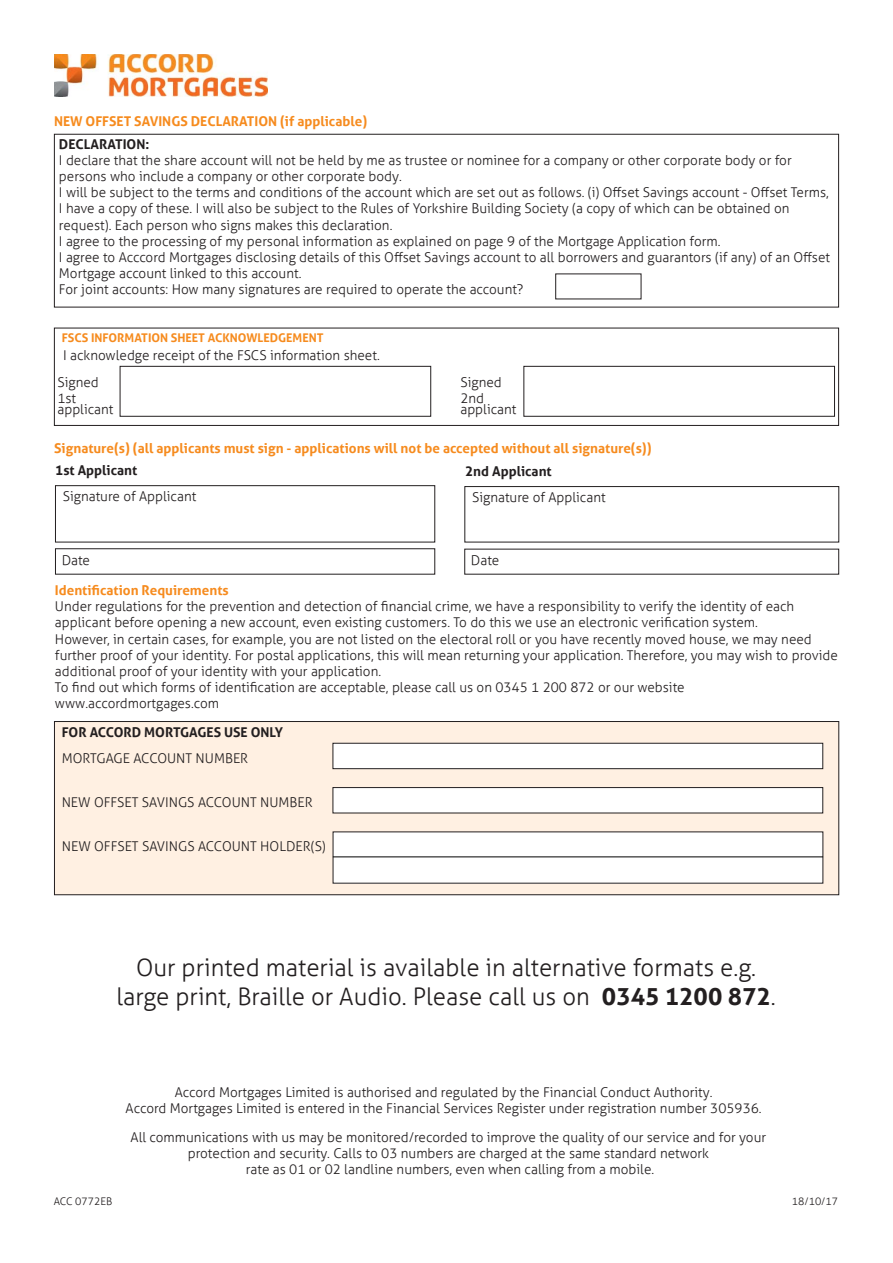
<style>
.page{position:relative;width:893px;height:1263px;background:#fff}
.page>*{position:absolute;margin:0;border:0;box-sizing:border-box;transform-origin:0 0}
.t1{font:300 24px/28.8px "YBSG Aller";color:#231f20;text-align:center}
.t2{font:300 13.5px/16.2px "YBSG Aller";color:#231f20}
.t3{font:700 13.5px "YBSG Aller";color:#f68b1e}
.t4{font:700 13.5px "YBSG Aller";color:#231f20}
.t5{font:700 12px "YBSG Aller";color:#f68b1e}
.t6{font:300 10.5px "YBSG Aller";color:#231f20}
.s1{font-weight:700}
</style>
<div class="page">
<div style="left:54px;top:134px;width:785px;height:173px;border:1px solid #231f20"></div>
<div style="left:55px;top:485px;width:380px;height:57px;border:1px solid #231f20"></div>
<div style="left:55px;top:548px;width:380px;height:26px;border:1px solid #231f20"></div>
<div style="left:465px;top:486px;width:374px;height:56px;border:1px solid #231f20"></div>
<div style="left:54px;top:721px;width:785px;height:174px;background:#fff0e2"></div>
<div style="left:54px;top:721px;width:785px;height:174px;border:1px solid #231f20"></div>
<div style="left:333px;top:787px;width:490px;height:26px;background:#fff"></div>
<div style="left:333px;top:787px;width:490px;height:26px;border:1px solid #231f20"></div>
<div style="left:333px;top:832px;width:490px;height:51px;background:#fff"></div>
<hr style="left:333px;top:857px;width:490px;height:1px;background:#000">
<div style="left:54px;top:328px;width:785px;height:98px;border:1px solid #231f20"></div>
<div style="left:523px;top:366px;width:312px;height:51px;border:1px solid #231f20"></div>
<div style="left:120px;top:366px;width:311px;height:51px;border:1px solid #231f20"></div>
<img style="left:54px;top:54px;width:214px;height:43px">
<div style="left:333px;top:743px;width:490px;height:26px;background:#fff"></div>
<div style="left:333px;top:743px;width:490px;height:26px;border:1px solid #231f20"></div>
<p class="t3" style="left:54px;top:113px;width:315px">NEW OFFSET SAVINGS DECLARATION (if applicable)</p>
<p class="t4" style="left:59px;top:135px;width:92px">DECLARATION:</p>
<p class="t2" style="left:59px;top:152px;width:773px">I declare that the share account will not be held by me as trustee or nominee for a company or other corporate body or for persons who include a company or other corporate body.<br>I will be subject to the terms and conditions of the account which are set out as follows. (i) Offset Savings account - Offset Terms, I have a copy of these. I will also be subject to the Rules of Yorkshire Building Society (a copy of which can be obtained on request). Each person who signs makes this declaration.<br>I agree to the processing of my personal information as explained on page 9 of the Mortgage Application form.<br>I agree to Acccord Mortgages disclosing details of this Offset Savings account to all borrowers and guarantors (if any) of an Offset Mortgage account linked to this account.<br>For joint accounts: How many signatures are required to operate the account?</p>
<p class="t5" style="left:62px;top:330px;width:263px">FSCS INFORMATION SHEET ACKNOWLEDGEMENT</p>
<p class="t2" style="left:57px;top:341px;width:324px;line-height:27.2px;text-indent:6px">I acknowledge receipt of the FSCS information sheet.<br>Signed</p>
<p class="t2" style="left:57px;top:393px;width:57px;line-height:10.5px">1st applicant</p>
<p class="t2" style="left:460px;top:374px;width:43px">Signed<br>2nd</p>
<p class="t2" style="left:460px;top:401px;width:57px">applicant</p>
<p class="t3" style="left:54px;top:440px;width:599px">Signature(s) (all applicants must sign - applications will not be accepted without all signature(s))</p>
<p class="t4" style="left:55px;top:462px;width:84px">1st Applicant</p>
<p class="t4" style="left:465px;top:462px;width:88px">2nd Applicant</p>
<p class="t2" style="left:63px;top:488px;width:135px">Signature of Applicant</p>
<p class="t2" style="left:62px;top:552px;width:30px">Date</p>
<p class="t2" style="left:472px;top:489px;width:135px">Signature of Applicant</p>
<p class="t2" style="left:471px;top:552px;width:30px">Date</p>
<p class="t3" style="left:55px;top:582px;width:175px">Identification Requirements</p>
<p class="t2" style="left:55px;top:598px;width:784px">Under regulations for the prevention and detection of financial crime, we have a responsibility to verify the identity of each applicant before opening a new account, even existing customers. To do this we use an electronic verification system.<br>However, in certain cases, for example, you are not listed on the electoral roll or you have recently moved house, we may need further proof of your identity. For postal applications, this will mean returning your application. Therefore, you may wish to provide additional proof of your identity with your application.<br>To find out which forms of identification are acceptable, please call us on 0345 1 200 872 or our website www.accordmortgages.com</p>
<p class="t4" style="left:62px;top:724px;width:223px">FOR ACCORD MORTGAGES USE ONLY</p>
<p class="t2" style="left:62px;top:750px;width:188px">MORTGAGE ACCOUNT NUMBER</p>
<p class="t2" style="left:62px;top:794px;width:253px">NEW OFFSET SAVINGS ACCOUNT NUMBER</p>
<p class="t2" style="left:62px;top:838px;width:266px">NEW OFFSET SAVINGS ACCOUNT HOLDER(S)</p>
<h1 class="t1" style="left:116px;top:953px;width:661px">Our printed material is available in alternative formats e.g. large print, Braille or Audio. Please call us on <span class="s1">0345 1200 872</span>.</h1>
<p class="t2" style="left:126px;top:1083px;width:637px;text-align:center">Accord Mortgages Limited is authorised and regulated by the Financial Conduct Authority.<br>Accord Mortgages Limited is entered in the Financial Services Register under registration number 305936.</p>
<p class="t2" style="left:131px;top:1129px;width:637px;text-align:center">All communications with us may be monitored/recorded to improve the quality of our service and for your protection and security. Calls to 03 numbers are charged at the same standard network<br>rate as 01 or 02 landline numbers, even when calling from a mobile.</p>
<p class="t6" style="left:54px;top:1194px;width:60px">ACC 0772EB</p>
<p class="t6" style="left:792px;top:1194px;width:48px">18/10/17</p>
</div>
